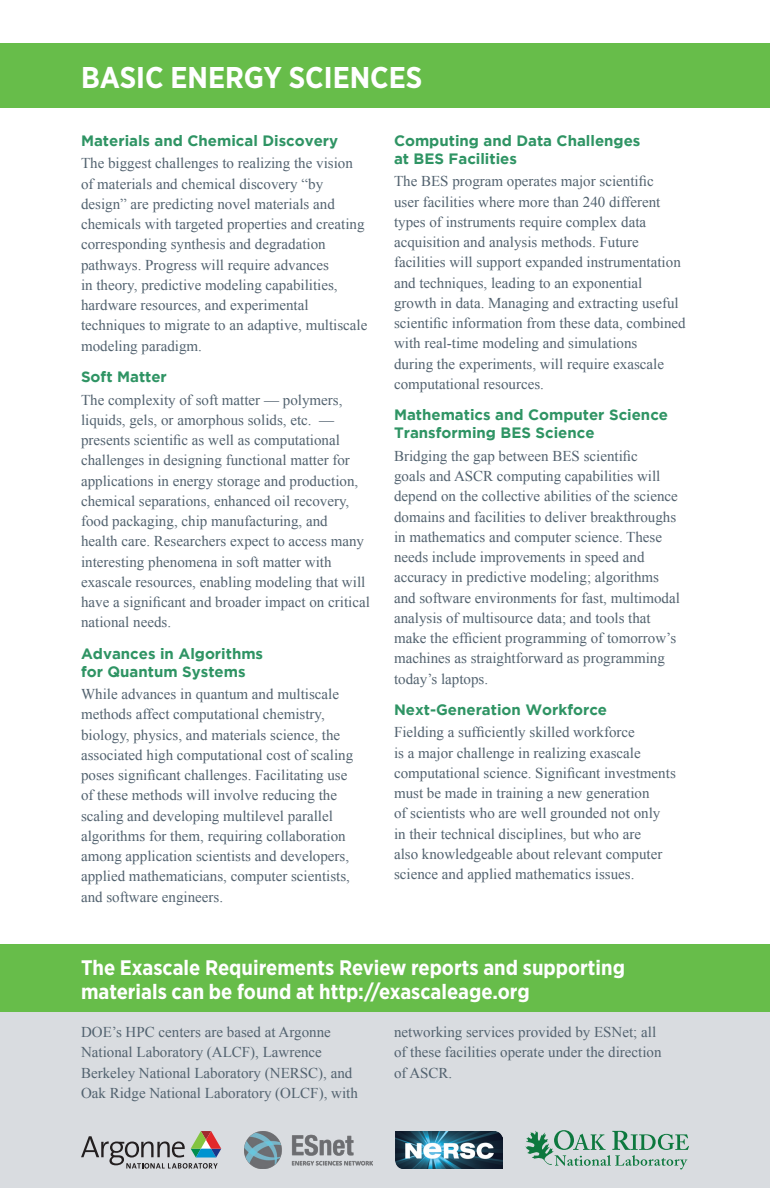
<style>
.page{position:relative;width:770px;height:1188px;background:#fff}
.page>*{position:absolute;margin:0;border:0;box-sizing:border-box;transform-origin:0 0}
.heading_1{font:700 30px "Gotham Narrow";color:#fff}
.heading_1-2{font:700 21px/24px "Gotham Narrow";color:#fff}
.body{font:15px/20.2px "Times New Roman";color:#52626f}
.heading_3{font:700 15px/18px "Gotham";color:#2f9464}
</style>
<div class="page">
<div style="left:0;top:978px;width:770px;height:210px;background:#d9dce0"></div>
<svg style="left:81px;top:1131px;width:140px;height:38px"></svg>
<svg style="left:525px;top:1130px;width:163px;height:39px"></svg>
<img style="left:395px;top:1131px;width:107px;height:38px">
<img style="left:244px;top:1131px;width:128px;height:38px">
<div style="left:0;top:44px;width:770px;height:64px;background:#67bd4a"></div>
<div style="left:0;top:944px;width:770px;height:68px;background:#67bd4a"></div>
<p class="heading_1" style="left:81px;top:58px;width:343px">BASIC ENERGY SCIENCES</p>
<p class="heading_3" style="left:81px;top:131px;width:259px">Materials and Chemical Discovery</p>
<p class="body" style="left:81px;top:153px;width:288px">The biggest challenges to realizing the vision of materials and chemical discovery “by design” are predicting novel materials and chemicals with targeted properties and creating corresponding synthesis and degradation pathways. Progress will require advances<br>in theory, predictive modeling capabilities, hardware resources, and experimental techniques to migrate to an adaptive, multiscale modeling paradigm.</p>
<p class="heading_3" style="left:81px;top:367px;width:87px">Soft Matter</p>
<p class="body" style="left:81px;top:389px;width:290px">The complexity of soft matter — polymers, liquids, gels, or amorphous solids, etc. — presents scientific as well as computational challenges in designing functional matter for applications in energy storage and production, chemical separations, enhanced oil recovery, food packaging, chip manufacturing, and<br>health care. Researchers expect to access many interesting phenomena in soft matter with exascale resources, enabling modeling that will have a significant and broader impact on critical national needs.</p>
<p class="heading_3" style="left:81px;top:644px;width:183px">Advances in Algorithms for Quantum Systems</p>
<p class="body" style="left:81px;top:684px;width:274px">While advances in quantum and multiscale methods affect computational chemistry, biology, physics, and materials science, the associated high computational cost of scaling poses significant challenges. Facilitating use of these methods will involve reducing the scaling and developing multilevel parallel algorithms for them, requiring collaboration among application scientists and developers, applied mathematicians, computer scientists, and software engineers.</p>
<p class="heading_3" style="left:394px;top:131px;width:248px">Computing and Data Challenges at BES Facilities</p>
<p class="body" style="left:394px;top:171px;width:293px">The BES program operates major scientific<br>user facilities where more than 240 different types of instruments require complex data acquisition and analysis methods. Future facilities will support expanded instrumentation and techniques, leading to an exponential growth in data. Managing and extracting useful scientific information from these data, combined with real-time modeling and simulations<br>during the experiments, will require exascale computational resources.</p>
<p class="heading_3" style="left:394px;top:406px;width:275px">Mathematics and Computer Science<br>Transforming BES Science</p>
<p class="body" style="left:394px;top:445px;width:287px">Bridging the gap between BES scientific<br>goals and ASCR computing capabilities will depend on the collective abilities of the science domains and facilities to deliver breakthroughs in mathematics and computer science. These needs include improvements in speed and accuracy in predictive modeling; algorithms and software environments for fast, multimodal analysis of multisource data; and tools that make the efficient programming of tomorrow’s machines as straightforward as programming today’s laptops.</p>
<p class="heading_3" style="left:394px;top:700px;width:215px">Next-Generation Workforce</p>
<p class="body" style="left:394px;top:722px;width:283px">Fielding a sufficiently skilled workforce<br>is a major challenge in realizing exascale computational science. Significant investments must be made in training a new generation<br>of scientists who are well grounded not only<br>in their technical disciplines, but who are<br>also knowledgeable about relevant computer science and applied mathematics issues.</p>
<p class="heading_1-2" style="left:81px;top:955px;width:545px">The Exascale Requirements Review reports and supporting materials can be found at http://exascaleage.org</p>
<p class="body" style="left:81px;top:1022px;width:278px">DOE’s HPC centers are based at Argonne National Laboratory (ALCF), Lawrence Berkeley National Laboratory (NERSC), and Oak Ridge National Laboratory (OLCF), with</p>
<p class="body" style="left:394px;top:1022px;width:269px">networking services provided by ESNet; all of these facilities operate under the direction of ASCR.</p>
</div>
